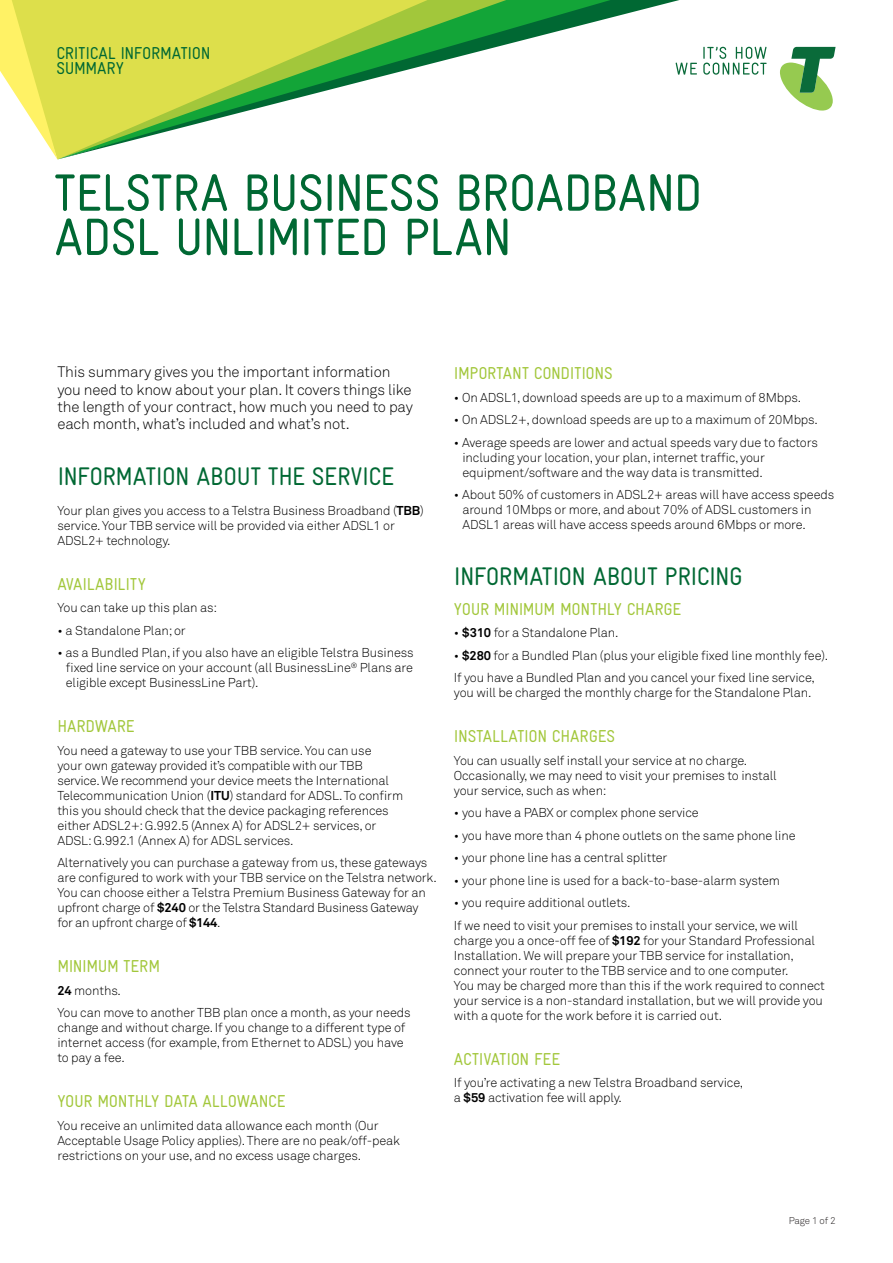
<style>
.page{position:relative;width:893px;height:1263px;background:#fff}
.page>*{position:absolute;margin:0;border:0;box-sizing:border-box;transform-origin:0 0}
.Cover__Emotional_Hea{font:condensed 52.5px/44.2px "Gravur";letter-spacing:-.015em;color:#006833}
.Subheads__Gravur_17p{font:condensed 25.5px "Gravur";letter-spacing:-.015em;color:#006833}
.Subheads__Gravur_11{font:condensed 17.25px "Gravur";letter-spacing:-.015em;color:#a2c73b}
.t1{font:condensed 17.25px/15px "Gravur";letter-spacing:-.015em;color:#006833}
.Body__lntro_Akkurat{font:300 15px/17.2px "Akkurat";letter-spacing:-.01em;color:#000}
.Body__Text__2sp{font:300 12.75px/15px "Akkurat";letter-spacing:-.01em;color:#000}
.Body__Text__1_2sp{font:300 12.75px/15px "Akkurat";letter-spacing:-.01em;color:#000}
.t2{font:300 9.75px "Akkurat";letter-spacing:-.02em;color:#231f20}
.s1{font-weight:700}
</style>
<div class="page">
<svg style="left:780px;top:47px;width:56px;height:64px"></svg>
<svg style="left:729px;top:47px;width:38px;height:28px"></svg>
<svg style="left:0;top:0;width:57px;height:159px"></svg>
<svg style="left:57px;top:0;width:672px;height:159px"></svg>
<h3 class="t1" style="left:56px;top:45px;width:156px">CRITICAL INFORMATION<br>SUMMARY</h3>
<p class="Cover__Emotional_Hea" style="left:54px;top:171px;width:650px">TELSTRA BUSINESS BROADBAND<br>ADSL UNLIMITED PLAN</p>
<p class="Body__lntro_Akkurat" style="left:57px;top:364px;width:357px">This summary gives you the important information you need to know about your plan. It covers things like the length of your contract, how much you need to pay each month, what’s included and what’s not.</p>
<p class="Subheads__Gravur_17p" style="left:57px;top:462px;width:338px">INFORMATION ABOUT THE SERVICE</p>
<p class="Body__Text__2sp" style="left:57px;top:503px;width:368px">Your plan gives you access to a Telstra Business Broadband (<span class="s1">TBB</span>) service. Your TBB service will be provided via either ADSL1 or<br>ADSL2+ technology.</p>
<p class="Subheads__Gravur_11" style="left:57px;top:574px;width:90px">AVAILABILITY</p>
<p class="Body__Text__1_2sp" style="left:57px;top:600px;width:161px">You can take up this plan as:</p>
<p class="Body__Text__2sp" style="left:57px;top:623px;width:130px">• a Standalone Plan; or</p>
<p class="Body__Text__2sp" style="left:66px;top:645px;width:349px;text-align:justify;text-indent:-9px">• as a Bundled Plan, if you also have an eligible Telstra Business fixed line service on your account (all BusinessLine<sup>®</sup> Plans are eligible except BusinessLine Part).</p>
<p class="Subheads__Gravur_11" style="left:57px;top:716px;width:79px">HARDWARE</p>
<p class="Body__Text__1_2sp" style="left:57px;top:743px;width:347px">You need a gateway to use your TBB service. You can use<br>your own gateway provided it’s compatible with our TBB service. We recommend your device meets the International Telecommunication Union (<span class="s1">ITU</span>) standard for ADSL. To confirm this you should check that the device packaging references either ADSL2+: G.992.5 (Annex A) for ADSL2+ services, or ADSL: G.992.1 (Annex A) for ADSL services.</p>
<p class="Body__Text__2sp" style="left:57px;top:855px;width:381px">Alternatively you can purchase a gateway from us, these gateways are configured to work with your TBB service on the Telstra network.<br>You can choose either a Telstra Premium Business Gateway for an upfront charge of <span class="s1">$240</span> or the Telstra Standard Business Gateway for an upfront charge of <span class="s1">$144</span>.</p>
<p class="Subheads__Gravur_11" style="left:57px;top:956px;width:104px">MINIMUM TERM</p>
<p class="Body__Text__1_2sp" style="left:57px;top:983px;width:65px"><span class="s1">24</span> months.</p>
<p class="Body__Text__2sp" style="left:57px;top:1005px;width:355px">You can move to another TBB plan once a month, as your needs change and without charge. If you change to a different type of internet access (for example, from Ethernet to ADSL) you have to pay a fee.</p>
<p class="Subheads__Gravur_11" style="left:57px;top:1091px;width:230px">YOUR MONTHLY DATA ALLOWANCE</p>
<p class="Body__Text__2sp" style="left:57px;top:1118px;width:344px">You receive an unlimited data allowance each month (Our<br>Acceptable Usage Policy applies). There are no peak/off-peak restrictions on your use, and no excess usage charges.</p>
<p class="Subheads__Gravur_11" style="left:454px;top:364px;width:160px">IMPORTANT CONDITIONS</p>
<p class="Body__Text__2sp" style="left:454px;top:390px;width:349px">• On ADSL1, download speeds are up to a maximum of 8Mbps.</p>
<p class="Body__Text__2sp" style="left:454px;top:413px;width:365px">• On ADSL2+, download speeds are up to a maximum of 20Mbps.</p>
<p class="Body__Text__2sp" style="left:462px;top:435px;width:357px;text-indent:-9px">• Average speeds are lower and actual speeds vary due to factors including your location, your plan, internet traffic, your equipment/software and the way data is transmitted.</p>
<p class="Body__Text__2sp" style="left:462px;top:488px;width:373px;text-indent:-9px">• About 50% of customers in ADSL2+ areas will have access speeds around 10Mbps or more, and about 70% of ADSL customers in<br>ADSL1 areas will have access speeds around 6Mbps or more.</p>
<p class="Subheads__Gravur_17p" style="left:454px;top:562px;width:290px">INFORMATION ABOUT PRICING</p>
<p class="Subheads__Gravur_11" style="left:454px;top:599px;width:229px">YOUR MINIMUM MONTHLY CHARGE</p>
<p class="Body__Text__2sp" style="left:454px;top:626px;width:166px">• <span class="s1">$310</span> for a Standalone Plan.</p>
<p class="Body__Text__2sp" style="left:454px;top:648px;width:376px">• <span class="s1">$280</span> for a Bundled Plan (plus your eligible fixed line monthly fee).</p>
<p class="Body__Text__2sp" style="left:454px;top:671px;width:362px">If you have a Bundled Plan and you cancel your fixed line service, you will be charged the monthly charge for the Standalone Plan.</p>
<p class="Subheads__Gravur_11" style="left:454px;top:727px;width:163px">INSTALLATION CHARGES</p>
<p class="Body__Text__1_2sp" style="left:454px;top:753px;width:324px">You can usually self install your service at no charge.<br>Occasionally, we may need to visit your premises to install your service, such as when:</p>
<p class="Body__Text__2sp" style="left:454px;top:806px;width:246px">• you have a PABX or complex phone service</p>
<p class="Body__Text__2sp" style="left:454px;top:828px;width:343px">• you have more than 4 phone outlets on the same phone line</p>
<p class="Body__Text__2sp" style="left:454px;top:851px;width:215px">• your phone line has a central splitter</p>
<p class="Body__Text__2sp" style="left:454px;top:873px;width:328px">• your phone line is used for a back-to-base-alarm system</p>
<p class="Body__Text__2sp" style="left:454px;top:896px;width:178px">• you require additional outlets.</p>
<p class="Body__Text__2sp" style="left:454px;top:918px;width:372px">If we need to visit your premises to install your service, we will charge you a once-off fee of <span class="s1">$192</span> for your Standard Professional Installation. We will prepare your TBB service for installation, connect your router to the TBB service and to one computer.<br>You may be charged more than this if the work required to connect your service is a non-standard installation, but we will provide you with a quote for the work before it is carried out.</p>
<p class="Subheads__Gravur_11" style="left:454px;top:1049px;width:108px">ACTIVATION FEE</p>
<p class="Body__Text__2sp" style="left:454px;top:1076px;width:291px">If you’re activating a new Telstra Broadband service, a <span class="s1">$59</span> activation fee will apply.</p>
<p class="t2" style="left:789px;top:1215px;width:48px">Page 1 of 2</p>
</div>
